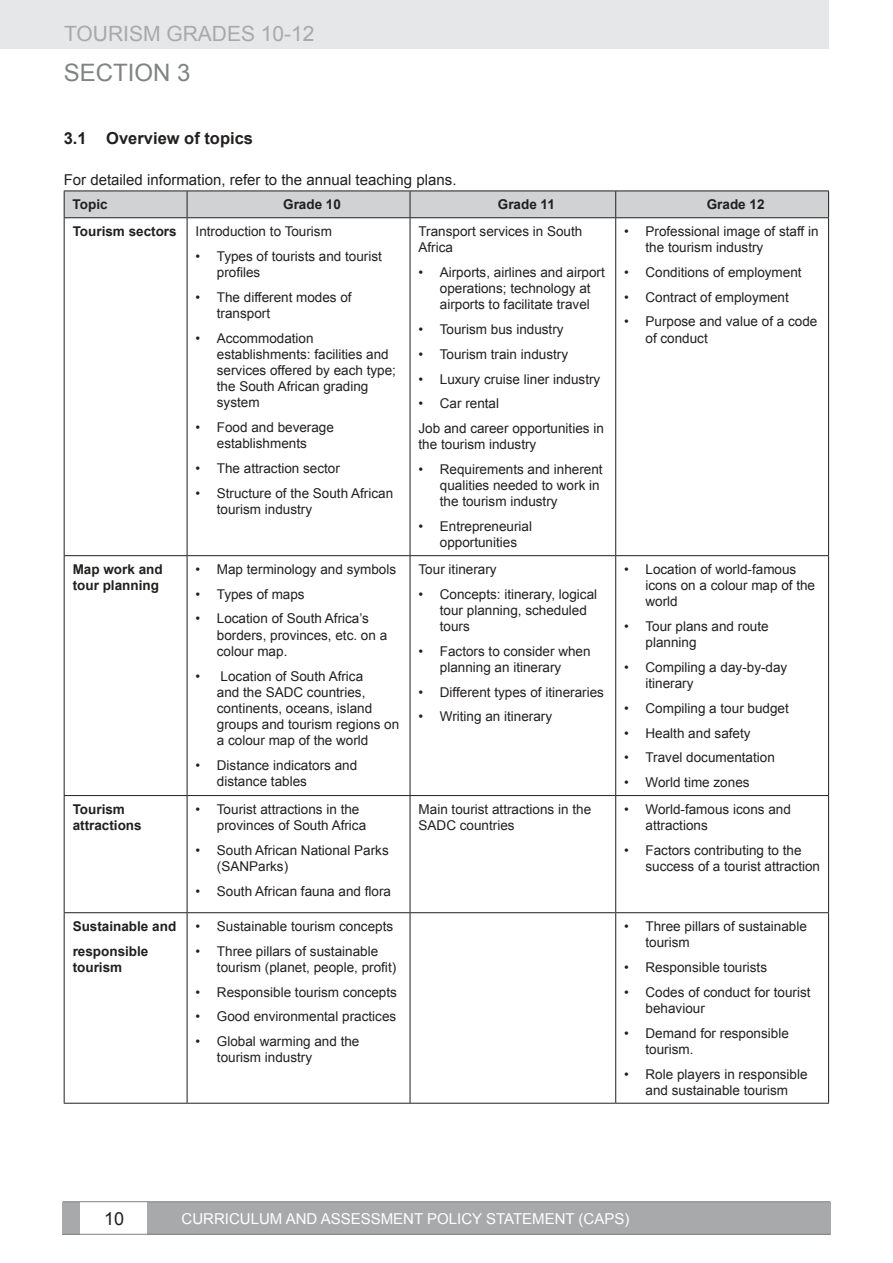
<style>
.page{position:relative;width:893px;height:1263px;background:#fff}
.page>*{position:absolute;margin:0;border:0;box-sizing:border-box;transform-origin:0 0}
.t1{font:24px "Arial";color:#808284}
.t2{font:21px "Arial";color:#a7a9ab}
.t3{font:18px "Arial";color:#221f1f}
.t4{font:700 16.5px "Arial";color:#221f1f}
.t5{font:15px "Arial";color:#221f1f}
.t6{font:15px "Arial";color:#fff}
.t7{font:13.5px/16.2px "Arial";color:#221f1f}
.t8{font:700 13.5px/16.2px "Arial";color:#221f1f}
</style>
<div class="page">
<div style="left:0;top:0;width:829px;height:49px;background:#e6e7e8"></div>
<div style="left:63px;top:1202px;width:17px;height:32px;background:#a7a9ab"></div>
<div style="left:147px;top:1202px;width:683px;height:32px;background:#a7a9ab"></div>
<hr style="left:63px;top:1234px;width:767px;height:1px;background:#808284">
<hr style="left:63px;top:1201px;width:767px;height:1px;background:#808284">
<hr style="left:64px;top:218px;width:1px;height:337px;background:#221f1f">
<hr style="left:64px;top:556px;width:1px;height:239px;background:#221f1f">
<hr style="left:64px;top:796px;width:1px;height:116px;background:#221f1f">
<hr style="left:64px;top:913px;width:1px;height:190px;background:#221f1f">
<svg style="left:64px;top:191px;width:765px;height:27px;background:#c9cacc"></svg>
<hr style="left:187px;top:218px;width:1px;height:337px;background:#221f1f">
<hr style="left:410px;top:218px;width:1px;height:337px;background:#221f1f">
<hr style="left:616px;top:217px;width:213px;height:1px;background:#221f1f">
<hr style="left:828px;top:218px;width:1px;height:337px;background:#221f1f">
<hr style="left:64px;top:555px;width:123px;height:1px;background:#221f1f">
<hr style="left:187px;top:555px;width:223px;height:1px;background:#221f1f">
<hr style="left:187px;top:556px;width:1px;height:239px;background:#221f1f">
<hr style="left:410px;top:556px;width:1px;height:239px;background:#221f1f">
<hr style="left:828px;top:556px;width:1px;height:239px;background:#221f1f">
<hr style="left:64px;top:795px;width:123px;height:1px;background:#221f1f">
<hr style="left:187px;top:795px;width:223px;height:1px;background:#221f1f">
<hr style="left:187px;top:796px;width:1px;height:116px;background:#221f1f">
<hr style="left:410px;top:796px;width:1px;height:116px;background:#221f1f">
<hr style="left:828px;top:796px;width:1px;height:116px;background:#221f1f">
<hr style="left:64px;top:912px;width:123px;height:1px;background:#221f1f">
<hr style="left:187px;top:912px;width:223px;height:1px;background:#221f1f">
<hr style="left:187px;top:913px;width:1px;height:190px;background:#221f1f">
<hr style="left:410px;top:913px;width:1px;height:190px;background:#221f1f">
<hr style="left:828px;top:913px;width:1px;height:190px;background:#221f1f">
<hr style="left:64px;top:1103px;width:123px;height:1px;background:#221f1f">
<hr style="left:187px;top:1103px;width:223px;height:1px;background:#221f1f">
<hr style="left:615px;top:218px;width:1px;height:337px;background:#221f1f">
<hr style="left:410px;top:555px;width:206px;height:1px;background:#221f1f">
<hr style="left:615px;top:556px;width:1px;height:239px;background:#221f1f">
<hr style="left:616px;top:555px;width:213px;height:1px;background:#221f1f">
<hr style="left:410px;top:795px;width:206px;height:1px;background:#221f1f">
<hr style="left:615px;top:796px;width:1px;height:116px;background:#221f1f">
<hr style="left:616px;top:795px;width:213px;height:1px;background:#221f1f">
<hr style="left:410px;top:912px;width:206px;height:1px;background:#221f1f">
<hr style="left:615px;top:913px;width:1px;height:190px;background:#221f1f">
<hr style="left:616px;top:912px;width:213px;height:1px;background:#221f1f">
<hr style="left:410px;top:1103px;width:206px;height:1px;background:#221f1f">
<hr style="left:616px;top:1103px;width:213px;height:1px;background:#221f1f">
<h2 class="t2" style="left:64px;top:21px;width:252px">TOURISM GRADES 10-12</h2>
<h1 class="t1" style="left:64px;top:64px;width:128px">SeCTIoN 3</h1>
<p class="t4" style="left:64px;top:131px;width:191px">3.1 overview of topics</p>
<p class="t5" style="left:64px;top:174px;width:394px">For detailed information, refer to the annual teaching plans.</p>
<p class="t8" style="left:73px;top:198px;width:37px">topic</p>
<p class="t8" style="left:283px;top:198px;width:59px">Grade 10</p>
<p class="t8" style="left:498px;top:198px;width:59px">Grade 11</p>
<p class="t8" style="left:707px;top:198px;width:59px">Grade 12</p>
<p class="t8" style="left:73px;top:224px;width:106px">tourism sectors</p>
<p class="t7" style="left:196px;top:224px;width:138px">Introduction to Tourism</p>
<p class="t7" style="left:217px;top:248px;width:167px;text-indent:-21px">• Types of tourists and tourist profiles</p>
<p class="t7" style="left:217px;top:289px;width:136px;text-indent:-21px">• The different modes of transport</p>
<p class="t7" style="left:217px;top:330px;width:181px;text-indent:-21px">• Accommodation establishments: facilities and services offered by each type; the South African grading system</p>
<p class="t7" style="left:196px;top:419px;width:140px;text-align:center">• Food and beverage establishments</p>
<p class="t7" style="left:196px;top:460px;width:146px">• The attraction sector</p>
<p class="t7" style="left:217px;top:485px;width:178px;text-indent:-21px">• Structure of the South African tourism industry</p>
<p class="t7" style="left:419px;top:224px;width:165px">Transport services in South<br>Africa</p>
<p class="t7" style="left:419px;top:264px;width:188px;text-align:center">• Airports, airlines and airport operations; technology at airports to facilitate travel</p>
<p class="t7" style="left:419px;top:321px;width:147px">• Tourism bus industry</p>
<p class="t7" style="left:419px;top:346px;width:151px">• Tourism train industry</p>
<p class="t7" style="left:419px;top:371px;width:183px">• Luxury cruise liner industry</p>
<p class="t7" style="left:419px;top:391px;width:187px;line-height:24.8px">• Car rental<br>Job and career opportunities in</p>
<p class="t7" style="left:419px;top:438px;width:119px">the tourism industry</p>
<p class="t7" style="left:440px;top:461px;width:164px;text-indent:-21px">• Requirements and inherent qualities needed to work in the tourism industry</p>
<p class="t7" style="left:419px;top:518px;width:115px;text-align:center">• entrepreneurial opportunities</p>
<p class="t7" style="left:645px;top:223px;width:175px;text-indent:-21px">• Professional image of staff in the tourism industry</p>
<p class="t7" style="left:624px;top:264px;width:179px">• Conditions of employment</p>
<p class="t7" style="left:624px;top:289px;width:166px">• Contract of employment</p>
<p class="t7" style="left:645px;top:314px;width:173px;text-indent:-21px">• Purpose and value of a code of conduct</p>
<p class="t8" style="left:73px;top:562px;width:92px">map work and tour planning</p>
<p class="t7" style="left:196px;top:561px;width:202px">• Map terminology and symbols</p>
<p class="t7" style="left:196px;top:586px;width:111px">• Types of maps</p>
<p class="t7" style="left:217px;top:611px;width:172px;text-indent:-21px">• Location of South Africa’s borders, provinces, etc. on a colour map.</p>
<p class="t7" style="left:217px;top:668px;width:184px;text-indent:-21px">• Location of South Africa<br>and the SADC countries, continents, oceans, island groups and tourism regions on a colour map of the world</p>
<p class="t7" style="left:217px;top:757px;width:142px;text-indent:-21px">• Distance indicators and distance tables</p>
<p class="t7" style="left:419px;top:562px;width:80px">Tour itinerary</p>
<p class="t7" style="left:440px;top:586px;width:159px;text-indent:-21px">• Concepts: itinerary, logical tour planning, scheduled tours</p>
<p class="t7" style="left:419px;top:643px;width:174px;text-align:center">• Factors to consider when planning an itinerary</p>
<p class="t7" style="left:419px;top:684px;width:187px">• Different types of itineraries</p>
<p class="t7" style="left:419px;top:709px;width:135px">• Writing an itinerary</p>
<p class="t7" style="left:645px;top:561px;width:171px;text-indent:-21px">• Location of world-famous icons on a colour map of the world</p>
<p class="t7" style="left:645px;top:618px;width:125px;text-indent:-21px">• Tour plans and route planning</p>
<p class="t7" style="left:645px;top:659px;width:143px;text-indent:-21px">• Compiling a day-by-day itinerary</p>
<p class="t7" style="left:624px;top:700px;width:166px">• Compiling a tour budget</p>
<p class="t7" style="left:624px;top:725px;width:128px">• Health and safety</p>
<p class="t7" style="left:624px;top:750px;width:152px">• Travel documentation</p>
<p class="t7" style="left:624px;top:774px;width:127px">• World time zones</p>
<p class="t8" style="left:73px;top:802px;width:71px">tourism attractions</p>
<p class="t7" style="left:217px;top:801px;width:151px;text-indent:-21px">• Tourist attractions in the provinces of South Africa</p>
<p class="t7" style="left:217px;top:842px;width:173px;text-indent:-21px">• South African National Parks (SANParks)</p>
<p class="t7" style="left:196px;top:883px;width:197px">• South African fauna and flora</p>
<p class="t7" style="left:419px;top:802px;width:174px">Main tourist attractions in the<br>SADC countries</p>
<p class="t7" style="left:646px;top:801px;width:147px;text-indent:-21px">• World-famous icons and attractions</p>
<p class="t7" style="left:646px;top:842px;width:176px;text-indent:-21px">• Factors contributing to the success of a tourist attraction</p>
<p class="t8" style="left:73px;top:915px;width:105px;line-height:24.8px">sustainable and responsible</p>
<p class="t8" style="left:73px;top:960px;width:51px">tourism</p>
<p class="t7" style="left:196px;top:918px;width:199px">• Sustainable tourism concepts</p>
<p class="t7" style="left:217px;top:943px;width:181px;text-indent:-21px">• Three pillars of sustainable tourism (planet, people, profit)</p>
<p class="t7" style="left:196px;top:984px;width:203px">• Responsible tourism concepts</p>
<p class="t7" style="left:196px;top:1009px;width:202px">• Good environmental practices</p>
<p class="t7" style="left:217px;top:1033px;width:144px;text-indent:-21px">• Global warming and the tourism industry</p>
<p class="t7" style="left:646px;top:918px;width:163px;text-indent:-21px">• Three pillars of sustainable tourism</p>
<p class="t7" style="left:624px;top:959px;width:144px">• Responsible tourists</p>
<p class="t7" style="left:646px;top:984px;width:167px;text-indent:-21px">• Codes of conduct for tourist behaviour</p>
<p class="t7" style="left:646px;top:1025px;width:145px;text-indent:-21px">• Demand for responsible tourism.</p>
<p class="t7" style="left:624px;top:1066px;width:185px;text-align:center">• Role players in responsible and sustainable tourism</p>
<h3 class="t3" style="left:104px;top:1212px;width:22px">10</h3>
<p class="t6" style="left:182px;top:1213px;width:449px">CURRICULUM AND ASSESSMENT POLICY STATEMENT (CAPS)</p>
</div>
